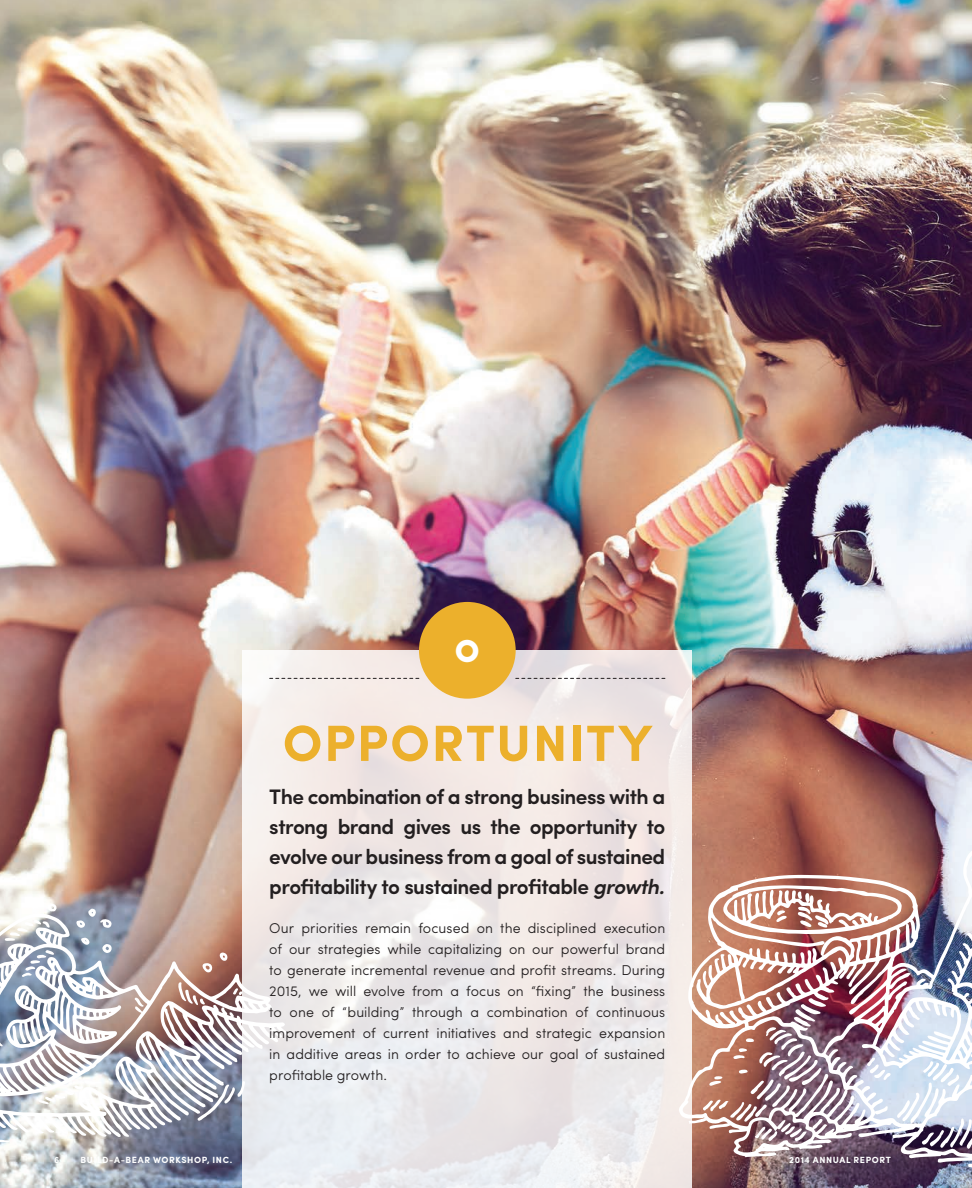
<style>
.page{position:relative;width:972px;height:1188px;background:#fff}
.page>*{position:absolute;margin:0;border:0;box-sizing:border-box;transform-origin:0 0}
.t1{font:700 51px "Sofia Pro";letter-spacing:.035em;color:#ecb02c}
.t2{font:900 31.95px "Sofia Pro";color:#fff}
.t3{font:600 21px/30px "Sofia Pro";letter-spacing:-.03em;color:#231f20;text-align:justify}
.t4{font:300 14.25px/21px "Sofia Pro";color:#231f20;text-align:justify}
.t5{font:700 9px "Sofia Pro";letter-spacing:.065em;color:#fff}
.s1{font-style:italic}
</style>
<div class="page">
<img style="left:0;top:0;width:972px;height:1188px">
<svg style="left:968px;top:1164px;width:4px;height:3px"></svg>
<img style="left:692px;top:840px;width:280px;height:324px">
<img style="left:0;top:821px;width:242px;height:316px">
<svg style="left:0;top:1134px;width:9px;height:8px"></svg>
<svg style="left:202px;top:963px;width:11px;height:10px"></svg>
<svg style="left:102px;top:944px;width:10px;height:9px"></svg>
<svg style="left:47px;top:903px;width:11px;height:9px"></svg>
<svg style="left:220px;top:952px;width:8px;height:9px"></svg>
<svg style="left:197px;top:1081px;width:45px;height:40px"></svg>
<svg style="left:76px;top:908px;width:36px;height:20px"></svg>
<svg style="left:81px;top:938px;width:9px;height:7px"></svg>
<svg style="left:38px;top:1081px;width:54px;height:23px"></svg>
<svg style="left:178px;top:982px;width:27px;height:23px"></svg>
<svg style="left:0;top:1024px;width:3px;height:23px"></svg>
<svg style="left:22px;top:950px;width:32px;height:27px"></svg>
<svg style="left:5px;top:920px;width:45px;height:21px"></svg>
<svg style="left:135px;top:998px;width:9px;height:9px"></svg>
<svg style="left:233px;top:988px;width:9px;height:7px"></svg>
<svg style="left:242px;top:650px;width:450px;height:538px;background:#eee9e8"></svg>
<div style="left:419px;top:602px;width:97px;height:97px;background:#ecb02c;border-radius:50%"></div>
<svg style="left:270px;top:678px;width:149px;height:1px"></svg>
<svg style="left:516px;top:678px;width:149px;height:1px"></svg>
<h2 class="t2" style="left:455px;top:626px;width:26px">O</h2>
<h1 class="t1" style="left:283px;top:704px;width:371px">OPPORTUNITY</h1>
<h3 class="t3" style="left:269px;top:781px;width:397px">The combination of a strong business with a strong brand gives us the opportunity to evolve our business from a goal of sustained profitability to sustained profitable <span class="s1">growth.</span></h3>
<p class="t4" style="left:269px;top:917px;width:398px">Our priorities remain focused on the disciplined execution of our strategies while capitalizing on our powerful brand to generate incremental revenue and profit streams. During 2015, we will evolve from a focus on “fixing” the business to one of “building” through a combination of continuous improvement of current initiatives and strategic expansion in additive areas in order to achieve our goal of sustained profitable growth.</p>
<p class="t5" style="left:54px;top:1153px;width:7px">6</p>
<p class="t5" style="left:81px;top:1153px;width:153px">BUILD-A-BEAR WORKSHOP, INC.</p>
<p class="t5" style="left:789px;top:1153px;width:103px">2014 ANNUAL REPORT</p>
</div>
